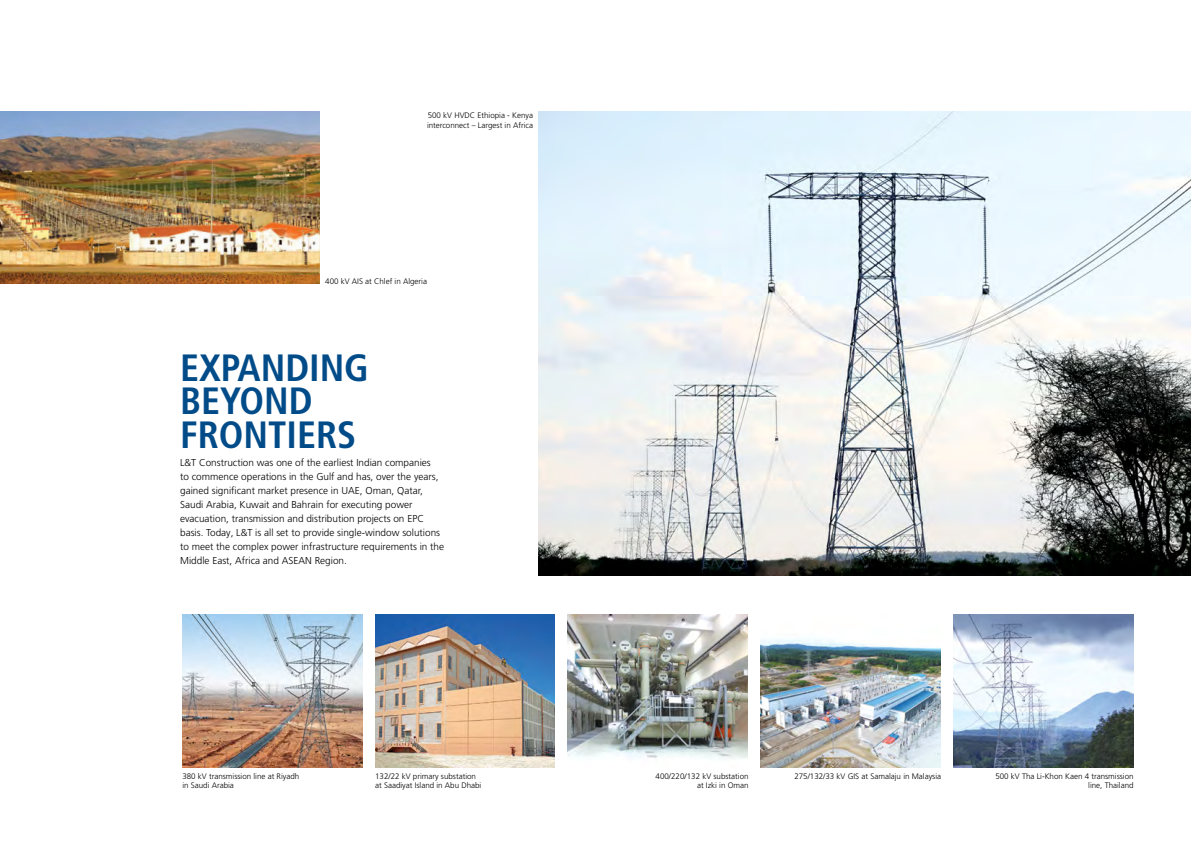
<style>
.page{position:relative;width:1191px;height:842px;background:#fff}
.page>*{position:absolute;margin:0;border:0;box-sizing:border-box;transform-origin:0 0}
.t1{font:700 condensed 38px/33.6px "Frutiger LT Pro";color:#004b88}
.t2{font:300 10px/14px "Frutiger LT Pro";color:#000}
.t3{font:300 8px/9.6px "Frutiger LT Pro";color:#000}
</style>
<div class="page">
<img style="left:182px;top:615px;width:180px;height:152px">
<img style="left:375px;top:615px;width:180px;height:152px">
<img style="left:568px;top:615px;width:179px;height:144px">
<img style="left:760px;top:639px;width:180px;height:128px">
<img style="left:953px;top:615px;width:180px;height:152px">
<img style="left:539px;top:112px;width:652px;height:463px">
<img style="left:0;top:112px;width:319px;height:171px">
<p class="t3" style="left:427px;top:110px;width:108px">500 kV HVDC Ethiopia - Kenya interconnect – Largest in Africa</p>
<p class="t3" style="left:325px;top:276px;width:103px">400 kV AIS at Chlef in Algeria</p>
<h1 class="t1" style="left:180px;top:351px;width:190px">EXPANDING<br>BEYOND<br>FRONTIERS</h1>
<p class="t2" style="left:180px;top:456px;width:265px">L&amp;T Construction was one of the earliest Indian companies<br>to commence operations in the Gulf and has, over the years, gained significant market presence in UAE, Oman, Qatar, Saudi Arabia, Kuwait and Bahrain for executing power evacuation, transmission and distribution projects on EPC basis. Today, L&amp;T is all set to provide single-window solutions to meet the complex power infrastructure requirements in the Middle East, Africa and ASEAN Region.</p>
<p class="t3" style="left:182px;top:771px;width:118px">380 kV transmission line at Riyadh in Saudi Arabia</p>
<p class="t3" style="left:655px;top:771px;width:94px;text-align:right">400/220/132 kV substation at Izki in Oman</p>
<p class="t3" style="left:794px;top:771px;width:148px">275/132/33 kV GIS at Samalaju in Malaysia</p>
<p class="t3" style="left:995px;top:771px;width:140px;text-align:right">500 kV Tha Li-Khon Kaen 4 transmission line, Thailand</p>
<p class="t3" style="left:375px;top:771px;width:108px">132/22 kV primary substation at Saadiyat Island in Abu Dhabi</p>
</div>
